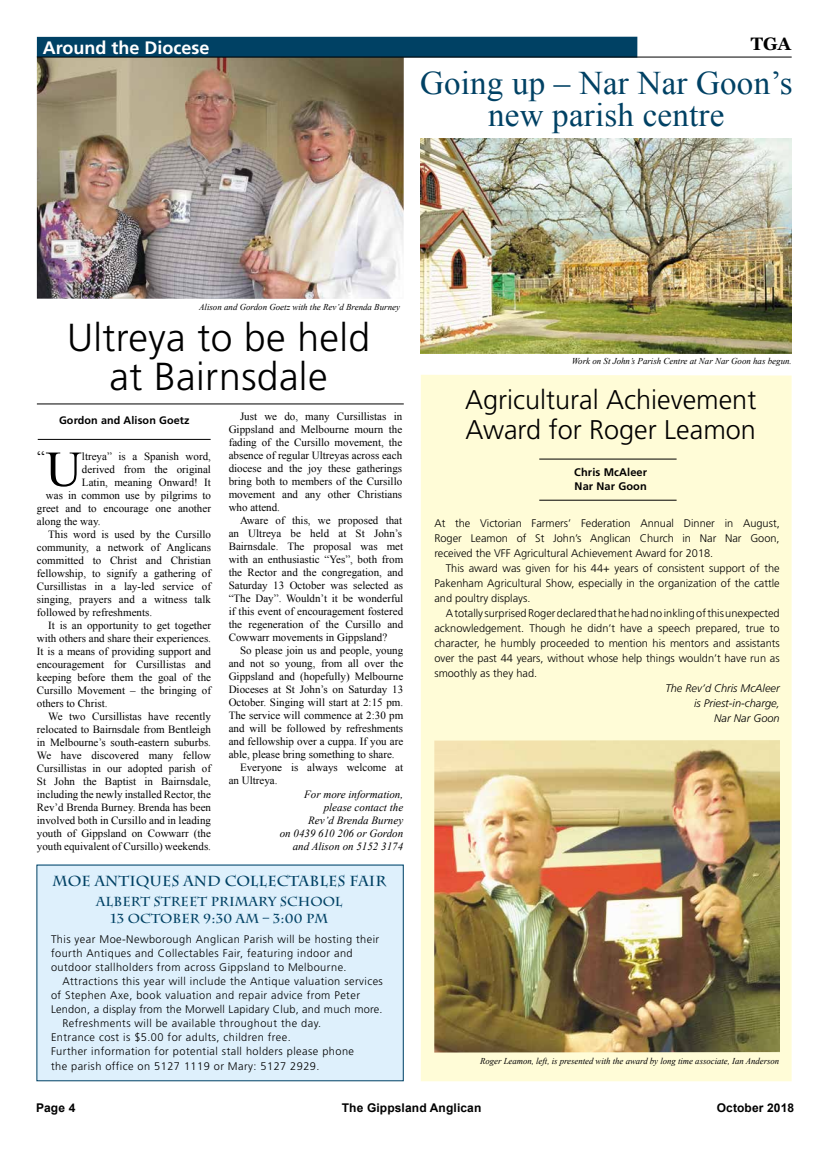
<style>
.page{position:relative;width:820px;height:1149px;background:#fff}
.page>*{position:absolute;margin:0;border:0;box-sizing:border-box;transform-origin:0 0}
.t1{font:50.3px "Times New Roman";color:#000}
.t2{font:300 39px/39px "Frutiger";letter-spacing:.01em;color:#000;text-align:center}
.t3{font:33px/32px "Times New Roman";letter-spacing:.005em;color:#004164;text-align:center}
.t4{font:300 27px/30px "Frutiger";color:#000}
.t5{font:700 18px "Frutiger";color:#fff}
.t6{font:700 18px "Georgia";color:#000}
.t7{font:17.4px "Times New Roman";color:#000}
.t8{font:700 14.5px "Charlemagne Std";letter-spacing:.01em;color:#004164}
.t9{font:700 13px/17px "Charlemagne Std";letter-spacing:.01em;color:#004164;text-align:center}
.t10{font:700 12px "Arial";letter-spacing:.01em;color:#000}
.t11{font:11px/13px "Times New Roman";color:#000;text-align:justify}
.t12{font:300 11px/15px "Frutiger";letter-spacing:.04em;color:#000;text-align:justify}
.t13{font:italic 11px/13px "Times New Roman";color:#000;text-align:right}
.t14{font:300 11px "Frutiger";letter-spacing:.02em;color:#000}
.t15{font:italic 300 11px/15px "Frutiger";color:#000;text-align:right}
.t16{font:700 11px/14px "Frutiger";letter-spacing:.01em;color:#000}
.t17{font:700 10.8px "Frutiger";letter-spacing:.01em;color:#000}
.t18{font:italic 9px "Times New Roman";color:#000}
</style>
<div class="page">
<img style="left:37px;top:58px;width:366px;height:241px">
<div style="left:37px;top:864px;width:366px;height:216px;background:#def0fc"></div>
<div style="left:421px;top:375px;width:370px;height:705px;background:#fffcd7"></div>
<img style="left:434px;top:740px;width:345px;height:312px">
<div style="left:37px;top:37px;width:600px;height:20px;background:#004164"></div>
<hr style="left:37px;top:57px;width:754px;height:1px;background:#000">
<hr style="left:38px;top:439px;width:172px;height:1px;background:#000">
<hr style="left:37px;top:403px;width:366px;height:1px;background:#000">
<img style="left:420px;top:138px;width:371px;height:216px">
<hr style="left:539px;top:458px;width:137px;height:1px;background:#000">
<hr style="left:539px;top:499px;width:137px;height:1px;background:#000">
<h3 class="t5" style="left:43px;top:37px;width:168px">Around the Diocese</h3>
<h3 class="t6" style="left:750px;top:33px;width:42px">TGA</h3>
<h3 class="t3" style="left:420px;top:66px;width:374px">Going up – Nar Nar Goon’s new parish centre</h3>
<p class="t18" style="left:199px;top:300px;width:202px">Alison and Gordon Goetz with the Rev’d Brenda Burney</p>
<h2 class="t2" style="left:67px;top:317px;width:304px">Ultreya to be held at Bairnsdale</h2>
<p class="t17" style="left:59px;top:413px;width:132px">Gordon and Alison Goetz</p>
<p class="t11" style="left:228px;top:409px;width:175px;text-indent:11px">Just we do, many Cursillistas in Gippsland and Melbourne mourn the fading of the Cursillo movement, the absence of regular Ultreyas across each diocese and the joy these gatherings bring both to members of the Cursillo movement and any other Christians who attend.</p>
<p class="t11" style="left:228px;top:513px;width:176px;text-indent:11px">Aware of this, we proposed that an Ultreya be held at St John’s Bairnsdale. The proposal was met with an enthusiastic “Yes”, both from the Rector and the congregation, and Saturday 13 October was selected as “The Day”. Wouldn’t it be wonderful if this event of encouragement fostered the regeneration of the Cursillo and Cowwarr movements in Gippsland?</p>
<p class="t11" style="left:240px;top:643px;width:165px">So please join us and people, young</p>
<p class="t11" style="left:228px;top:656px;width:176px">and not so young, from all over the</p>
<p class="t11" style="left:228px;top:669px;width:176px">Gippsland and (hopefully) Melbourne</p>
<p class="t11" style="left:228px;top:682px;width:176px">Dioceses at St John’s on Saturday 13</p>
<p class="t11" style="left:228px;top:695px;width:176px">October. Singing will start at 2:15 pm.</p>
<p class="t11" style="left:228px;top:708px;width:176px">The service will commence at 2:30 pm</p>
<p class="t11" style="left:228px;top:721px;width:176px">and will be followed by refreshments</p>
<p class="t11" style="left:228px;top:734px;width:176px">and fellowship over a cuppa. If you are</p>
<p class="t11" style="left:228px;top:747px;width:167px">able, please bring something to share.</p>
<p class="t11" style="left:240px;top:760px;width:165px">Everyone is always welcome at</p>
<p class="t11" style="left:228px;top:773px;width:50px">an Ultreya.</p>
<p class="t13" style="left:280px;top:787px;width:125px">For more information, please contact the<br>Rev’d Brenda Burney<br>on 0439 610 206 or Gordon and Alison on 5152 3174</p>
<h3 class="t7" style="left:37px;top:445px;width:9px">“</h3>
<h1 class="t1" style="left:46px;top:435px;width:38px">U</h1>
<p class="t11" style="left:82px;top:449px;width:130px">ltreya” is a Spanish word,</p>
<p class="t11" style="left:82px;top:462px;width:130px">derived from the original</p>
<p class="t11" style="left:82px;top:475px;width:130px">Latin, meaning Onward! It</p>
<p class="t11" style="left:46px;top:488px;width:167px">was in common use by pilgrims to</p>
<p class="t11" style="left:37px;top:501px;width:175px">greet and to encourage one another</p>
<p class="t11" style="left:37px;top:514px;width:65px">along the way.</p>
<p class="t11" style="left:48px;top:527px;width:164px">This word is used by the Cursillo</p>
<p class="t11" style="left:37px;top:540px;width:176px">community, a network of Anglicans</p>
<p class="t11" style="left:37px;top:553px;width:176px">committed to Christ and Christian</p>
<p class="t11" style="left:37px;top:566px;width:176px">fellowship, to signify a gathering of</p>
<p class="t11" style="left:37px;top:579px;width:176px">Cursillistas in a lay-led service of</p>
<p class="t11" style="left:37px;top:592px;width:176px">singing, prayers and a witness talk</p>
<p class="t11" style="left:37px;top:605px;width:117px">followed by refreshments.</p>
<p class="t11" style="left:48px;top:618px;width:164px">It is an opportunity to get together</p>
<p class="t11" style="left:37px;top:631px;width:176px">with others and share their experiences.</p>
<p class="t11" style="left:37px;top:644px;width:176px">It is a means of providing support and</p>
<p class="t11" style="left:37px;top:657px;width:176px">encouragement for Cursillistas and</p>
<p class="t11" style="left:37px;top:670px;width:176px">keeping before them the goal of the</p>
<p class="t11" style="left:37px;top:683px;width:176px">Cursillo Movement – the bringing of</p>
<p class="t11" style="left:37px;top:696px;width:72px">others to Christ.</p>
<p class="t11" style="left:48px;top:709px;width:164px">We two Cursillistas have recently</p>
<p class="t11" style="left:37px;top:722px;width:176px">relocated to Bairnsdale from Bentleigh</p>
<p class="t11" style="left:37px;top:735px;width:175px">in Melbourne’s south-eastern suburbs.</p>
<p class="t11" style="left:37px;top:748px;width:176px">We have discovered many fellow</p>
<p class="t11" style="left:37px;top:761px;width:176px">Cursillistas in our adopted parish of</p>
<p class="t11" style="left:37px;top:774px;width:176px">St John the Baptist in Bairnsdale,</p>
<p class="t11" style="left:37px;top:787px;width:176px">including the newly installed Rector, the</p>
<p class="t11" style="left:37px;top:800px;width:176px">Rev’d Brenda Burney. Brenda has been</p>
<p class="t11" style="left:37px;top:813px;width:176px">involved both in Cursillo and in leading</p>
<p class="t11" style="left:37px;top:826px;width:175px">youth of Gippsland on Cowwarr (the</p>
<p class="t11" style="left:37px;top:839px;width:175px">youth equivalent of Cursillo) weekends.</p>
<h3 class="t8" style="left:52px;top:872px;width:335px">MOE ANTIQUES AND COLLECTABLES FAIR</h3>
<p class="t9" style="left:96px;top:892px;width:248px">ALBERT STREET PRIMARY SCHOOL<br>13 OCTOBER 9:30 AM – 3:00 PM</p>
<p class="t12" style="left:51px;top:931px;width:329px;line-height:14px;text-align:left">This year Moe-Newborough Anglican Parish will be hosting their fourth Antiques and Collectables Fair, featuring indoor and outdoor stallholders from across Gippsland to Melbourne.</p>
<p class="t12" style="left:62px;top:973px;width:322px">Attractions this year will include the Antique valuation services</p>
<p class="t12" style="left:51px;top:987px;width:310px">of Stephen Axe, book valuation and repair advice from Peter</p>
<p class="t14" style="left:51px;top:1002px;width:333px">Lendon, a display from the Morwell Lapidary Club, and much more.</p>
<p class="t12" style="left:62px;top:1015px;width:260px">Refreshments will be available throughout the day.</p>
<p class="t12" style="left:51px;top:1029px;width:241px">Entrance cost is $5.00 for adults, children free.</p>
<p class="t12" style="left:51px;top:1043px;width:304px">Further information for potential stall holders please phone</p>
<p class="t12" style="left:51px;top:1058px;width:270px">the parish office on 5127 1119 or Mary: 5127 2929.</p>
<p class="t18" style="left:571px;top:354px;width:221px">Work on St John’s Parish Centre at Nar Nar Goon has begun.</p>
<h3 class="t4" style="left:465px;top:384px;width:292px">Agricultural Achievement<br>Award for Roger Leamon</h3>
<p class="t16" style="left:574px;top:465px;width:74px">Chris McAleer<br>Nar Nar Goon</p>
<p class="t12" style="left:434px;top:515px;width:347px">At the Victorian Farmers’ Federation Annual Dinner in August, Roger Leamon of St John’s Anglican Church in Nar Nar Goon, received the VFF Agricultural Achievement Award for 2018.</p>
<p class="t12" style="left:434px;top:560px;width:346px;text-indent:11px">This award was given for his 44+ years of consistent support of the Pakenham Agricultural Show, especially in the organization of the cattle and poultry displays.</p>
<p class="t12" style="left:434px;top:605px;width:347px;text-indent:11px">A totally surprised Roger declared that he had no inkling of this unexpected acknowledgement. Though he didn’t have a speech prepared, true to character, he humbly proceeded to mention his mentors and assistants over the past 44 years, without whose help things wouldn’t have run as smoothly as they had.</p>
<p class="t15" style="left:665px;top:680px;width:116px">The Rev’d Chris McAleer is Priest-in-charge,<br>Nar Nar Goon</p>
<p class="t18" style="left:480px;top:1054px;width:300px">Roger Leamon, left, is presented with the award by long time associate, Ian Anderson</p>
<p class="t10" style="left:36px;top:1099px;width:41px">Page 4</p>
<p class="t10" style="left:342px;top:1099px;width:141px">The Gippsland Anglican</p>
<p class="t10" style="left:716px;top:1099px;width:79px">October 2018</p>
</div>
